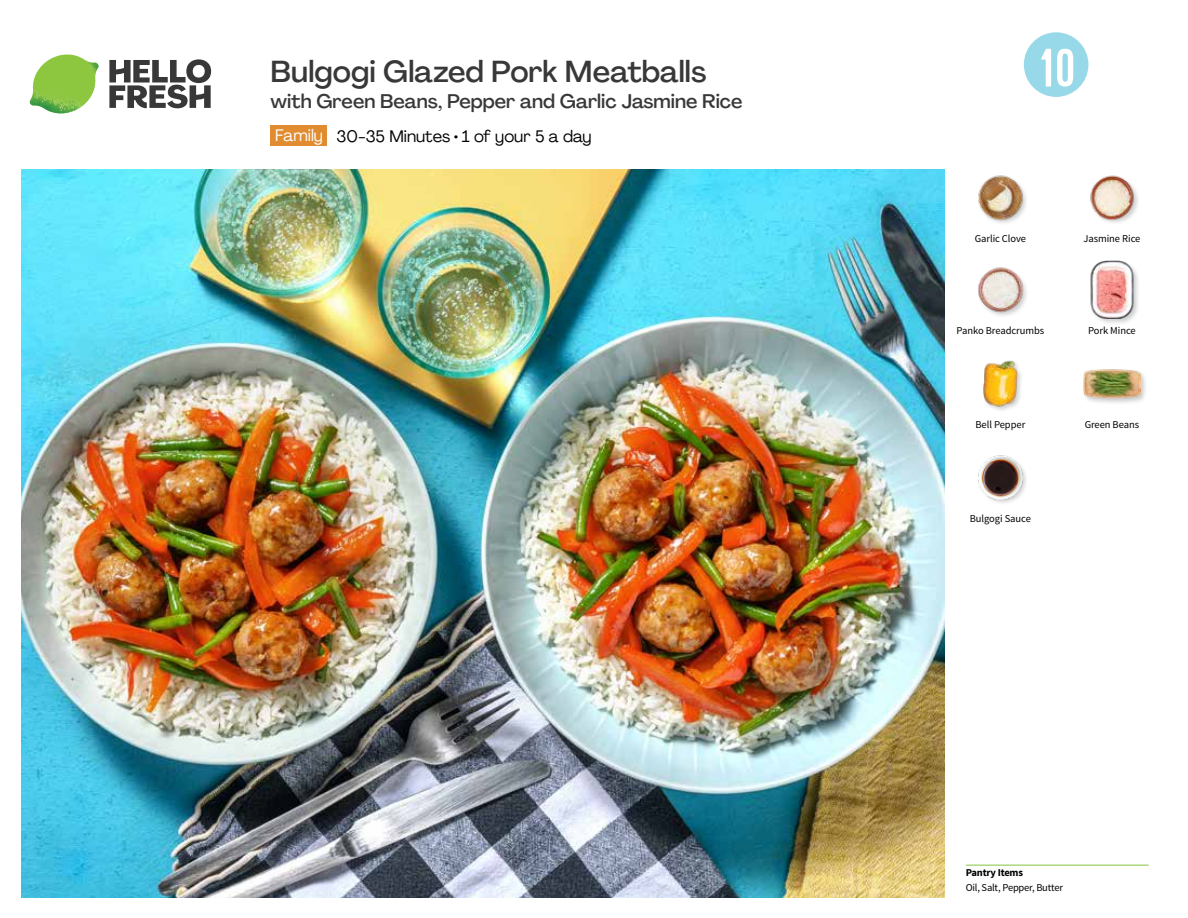
<style>
.page{position:relative;width:1188px;height:918px;background:#fff}
.page>*{position:absolute;margin:0;border:0;box-sizing:border-box;transform-origin:0 0}
.t1{font:54px "Kapra";color:#fff}
.t2{font:500 30px "Agrandir";color:#383839}
.t3{font:500 19.5px "Agrandir";color:#383839}
.t4{font:16.5px "Agrandir";color:#000}
.t5{font:16.5px "Agrandir";color:#fff}
.t6{font:10.5px "Source Sans Pro";letter-spacing:-.005em;color:#000}
.t7{font:700 10.5px "Source Sans Pro";letter-spacing:-.02em;color:#000}
</style>
<div class="page">
<svg style="left:109px;top:59px;width:102px;height:49px"></svg>
<img style="left:30px;top:55px;width:69px;height:59px">
<img style="left:21px;top:170px;width:924px;height:728px">
<hr style="left:966px;top:865px;width:183px;height:1px;background:#82c341">
<div style="left:271px;top:126px;width:56px;height:20px;background:#e18c31"></div>
<img style="left:983px;top:360px;width:38px;height:51px">
<img style="left:978px;top:455px;width:48px;height:48px">
<div style="left:1082px;top:368px;width:66px;height:38px;background:#000;opacity:.2"></div>
<img style="left:1083px;top:368px;width:58px;height:38px">
<img style="left:978px;top:175px;width:48px;height:48px">
<img style="left:978px;top:267px;width:48px;height:49px">
<div style="left:1090px;top:260px;width:51px;height:65px;background:#000;opacity:.2"></div>
<img style="left:1090px;top:261px;width:51px;height:57px">
<img style="left:1090px;top:175px;width:48px;height:48px">
<svg style="left:1023px;top:32px;width:66px;height:65px"></svg>
<h2 class="t2" style="left:271px;top:53px;width:437px">Bulgogi Glazed Pork Meatballs</h2>
<h1 class="t1" style="left:1040px;top:37px;width:36px">10</h1>
<h3 class="t3" style="left:271px;top:89px;width:474px">with Green Beans, Pepper and Garlic Jasmine Rice</h3>
<h3 class="t5" style="left:275px;top:125px;width:49px">Family</h3>
<h3 class="t4" style="left:337px;top:126px;width:256px">30-35 Minutes • 1 of your 5 a day</h3>
<p class="t6" style="left:975px;top:232px;width:53px">Garlic Clove</p>
<p class="t6" style="left:1083px;top:232px;width:59px">Jasmine Rice</p>
<p class="t6" style="left:957px;top:324px;width:89px">Panko Breadcrumbs</p>
<p class="t6" style="left:1088px;top:324px;width:49px">Pork Mince</p>
<p class="t6" style="left:976px;top:418px;width:51px">Bell Pepper</p>
<p class="t6" style="left:1085px;top:418px;width:56px">Green Beans</p>
<p class="t6" style="left:970px;top:512px;width:63px">Bulgogi Sauce</p>
<p class="t7" style="left:966px;top:866px;width:59px">Pantry Items</p>
<p class="t6" style="left:966px;top:881px;width:99px">Oil, Salt, Pepper, Butter</p>
</div>
